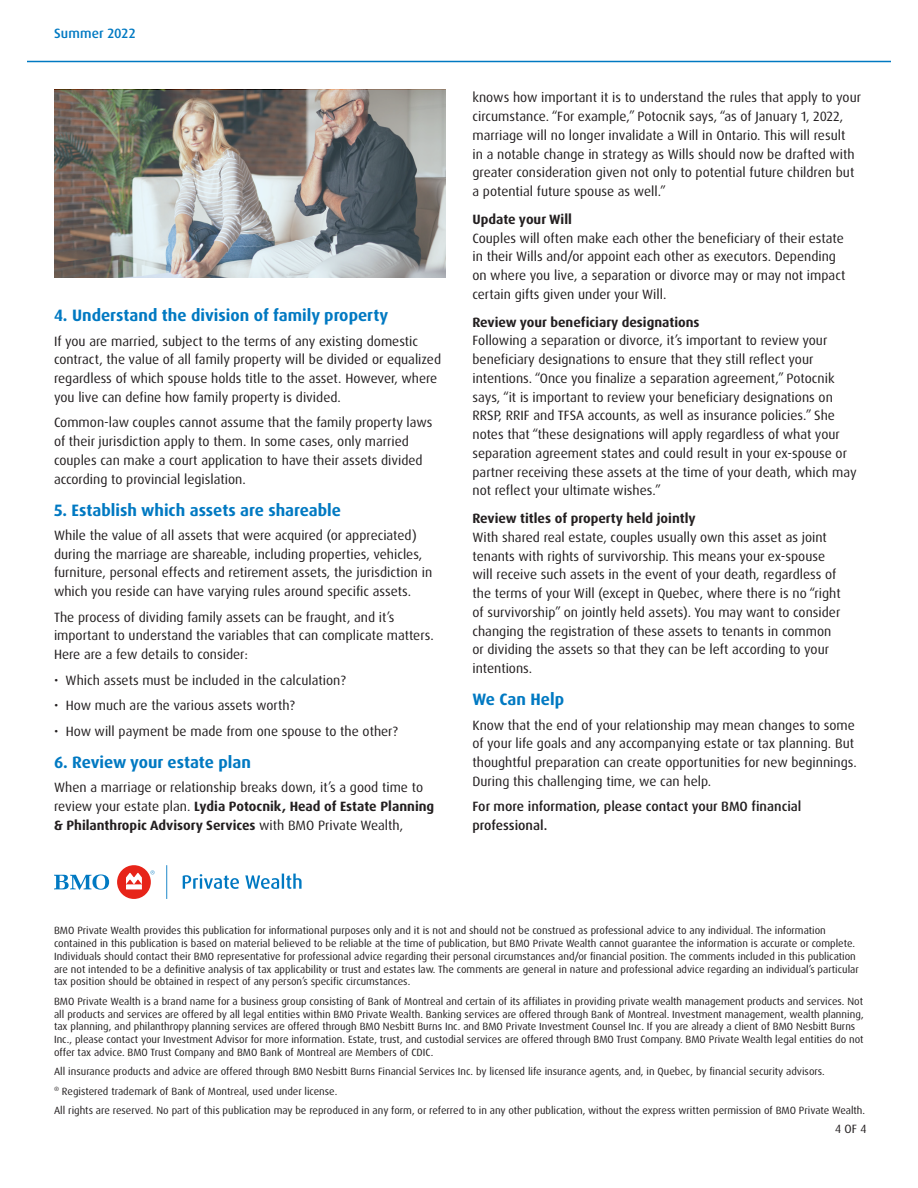
<style>
.page{position:relative;width:918px;height:1188px;background:#fff}
.page>*{position:absolute;margin:0;border:0;box-sizing:border-box;transform-origin:0 0}
.Paragraph_Headline{font:700 16.5px "Dax Pro";color:#0079c2}
.Body_Copy{font:13.5px/18.8px "Dax Pro";color:#231f20}
.Paragraph_Subhead{font:700 13.5px "Dax Pro";color:#231f20}
.Body_Copy-2{font:500 13.5px/18.8px "Dax Pro";color:#231f20}
.Product_Name{font:500 13.5px "Dax Pro";letter-spacing:.01em;color:#0079c2}
.Body_Copy-3{font:12px "Dax Pro";color:#231f20}
.t1{font:10.5px/12.8px "Dax Pro";color:#231f20}
.s1{font-weight:700}
</style>
<div class="page">
<hr style="left:27px;top:61px;width:864px;height:1px;background:#0079c2">
<img style="left:54px;top:90px;width:392px;height:188px">
<div style="left:117px;top:865px;width:34px;height:34px;background:#e72419;border-radius:50%"></div>
<svg style="left:126px;top:873px;width:16px;height:16px"></svg>
<svg style="left:183px;top:874px;width:56px;height:15px"></svg>
<svg style="left:245px;top:874px;width:57px;height:15px"></svg>
<svg style="left:54px;top:874px;width:55px;height:16px"></svg>
<svg style="left:151px;top:870px;width:4px;height:4px"></svg>
<svg style="left:166px;top:865px;width:1px;height:34px"></svg>
<p class="Product_Name" style="left:54px;top:24px;width:83px">Summer 2022</p>
<p class="Paragraph_Headline" style="left:54px;top:305px;width:336px">4. Understand the division of family property</p>
<p class="Body_Copy" style="left:54px;top:332px;width:389px">If you are married, subject to the terms of any existing domestic contract, the value of all family property will be divided or equalized regardless of which spouse holds title to the asset. However, where you live can define how family property is divided.</p>
<p class="Body_Copy" style="left:54px;top:413px;width:380px">Common-law couples cannot assume that the family property laws of their jurisdiction apply to them. In some cases, only married couples can make a court application to have their assets divided according to provincial legislation.</p>
<p class="Paragraph_Headline" style="left:54px;top:499px;width:289px">5. Establish which assets are shareable</p>
<p class="Body_Copy" style="left:54px;top:526px;width:380px">While the value of all assets that were acquired (or appreciated) during the marriage are shareable, including properties, vehicles, furniture, personal effects and retirement assets, the jurisdiction in which you reside can have varying rules around specific assets.</p>
<p class="Body_Copy" style="left:54px;top:608px;width:381px">The process of dividing family assets can be fraught, and it’s important to understand the variables that can complicate matters.<br>Here are a few details to consider:</p>
<p class="Body_Copy" style="left:54px;top:671px;width:293px">• Which assets must be included in the calculation?</p>
<p class="Body_Copy" style="left:54px;top:696px;width:243px">• How much are the various assets worth?</p>
<p class="Body_Copy" style="left:54px;top:722px;width:346px">• How will payment be made from one spouse to the other?</p>
<p class="Paragraph_Headline" style="left:54px;top:752px;width:198px">6. Review your estate plan</p>
<p class="Body_Copy" style="left:54px;top:778px;width:382px">When a marriage or relationship breaks down, it’s a good time to review your estate plan. <span class="s1">Lydia Potocnik, Head of Estate Planning &amp; Philanthropic Advisory Services</span> with BMO Private Wealth,</p>
<p class="Body_Copy" style="left:472px;top:88px;width:390px">knows how important it is to understand the rules that apply to your circumstance. “For example,” Potocnik says, “as of January 1, 2022, marriage will no longer invalidate a Will in Ontario. This will result<br>in a notable change in strategy as Wills should now be drafted with greater consideration given not only to potential future children but a potential future spouse as well.”</p>
<p class="Paragraph_Subhead" style="left:472px;top:210px;width:101px">Update your Will</p>
<p class="Body_Copy" style="left:472px;top:229px;width:374px">Couples will often make each other the beneficiary of their estate in their Wills and/or appoint each other as executors. Depending on where you live, a separation or divorce may or may not impact certain gifts given under your Will.</p>
<p class="Paragraph_Subhead" style="left:472px;top:313px;width:229px">Review your beneficiary designations</p>
<p class="Body_Copy" style="left:472px;top:331px;width:386px">Following a separation or divorce, it’s important to review your beneficiary designations to ensure that they still reflect your intentions. “Once you finalize a separation agreement,” Potocnik says, “it is important to review your beneficiary designations on RRSP, RRIF and TFSA accounts, as well as insurance policies.” She notes that “these designations will apply regardless of what your separation agreement states and could result in your ex-spouse or partner receiving these assets at the time of your death, which may not reflect your ultimate wishes.”</p>
<p class="Paragraph_Subhead" style="left:472px;top:510px;width:225px">Review titles of property held jointly</p>
<p class="Body_Copy" style="left:472px;top:528px;width:370px">With shared real estate, couples usually own this asset as joint tenants with rights of survivorship. This means your ex-spouse will receive such assets in the event of your death, regardless of the terms of your Will (except in Quebec, where there is no “right of survivorship” on jointly held assets). You may want to consider changing the registration of these assets to tenants in common or dividing the assets so that they can be left according to your intentions.</p>
<p class="Paragraph_Headline" style="left:472px;top:689px;width:93px">We Can Help</p>
<p class="Body_Copy" style="left:472px;top:716px;width:386px">Know that the end of your relationship may mean changes to some of your life goals and any accompanying estate or tax planning. But thoughtful preparation can create opportunities for new beginnings.<br>During this challenging time, we can help.</p>
<p class="Body_Copy-2" style="left:472px;top:797px;width:330px">For more information, please contact your BMO financial professional.</p>
<p class="t1" style="left:54px;top:924px;width:806px">BMO Private Wealth provides this publication for informational purposes only and it is not and should not be construed as professional advice to any individual. The information contained in this publication is based on material believed to be reliable at the time of publication, but BMO Private Wealth cannot guarantee the information is accurate or complete.<br>Individuals should contact their BMO representative for professional advice regarding their personal circumstances and/or financial position. The comments included in this publication are not intended to be a definitive analysis of tax applicability or trust and estates law. The comments are general in nature and professional advice regarding an individual’s particular tax position should be obtained in respect of any person’s specific circumstances.</p>
<p class="t1" style="left:54px;top:995px;width:811px">BMO Private Wealth is a brand name for a business group consisting of Bank of Montreal and certain of its affiliates in providing private wealth management products and services. Not all products and services are offered by all legal entities within BMO Private Wealth. Banking services are offered through Bank of Montreal. Investment management, wealth planning, tax planning, and philanthropy planning services are offered through BMO Nesbitt Burns Inc. and BMO Private Investment Counsel Inc. If you are already a client of BMO Nesbitt Burns Inc., please contact your Investment Advisor for more information. Estate, trust, and custodial services are offered through BMO Trust Company. BMO Private Wealth legal entities do not offer tax advice. BMO Trust Company and BMO Bank of Montreal are Members of CDIC.</p>
<p class="t1" style="left:54px;top:1065px;width:772px">All insurance products and advice are offered through BMO Nesbitt Burns Financial Services Inc. by licensed life insurance agents, and, in Quebec, by financial security advisors.</p>
<p class="t1" style="left:54px;top:1085px;width:285px"><sup>®</sup> Registered trademark of Bank of Montreal, used under license.</p>
<p class="t1" style="left:54px;top:1104px;width:813px">All rights are reserved. No part of this publication may be reproduced in any form, or referred to in any other publication, without the express written permission of BMO Private Wealth.</p>
<p class="Body_Copy-3" style="left:835px;top:1122px;width:33px">4 OF 4</p>
</div>
